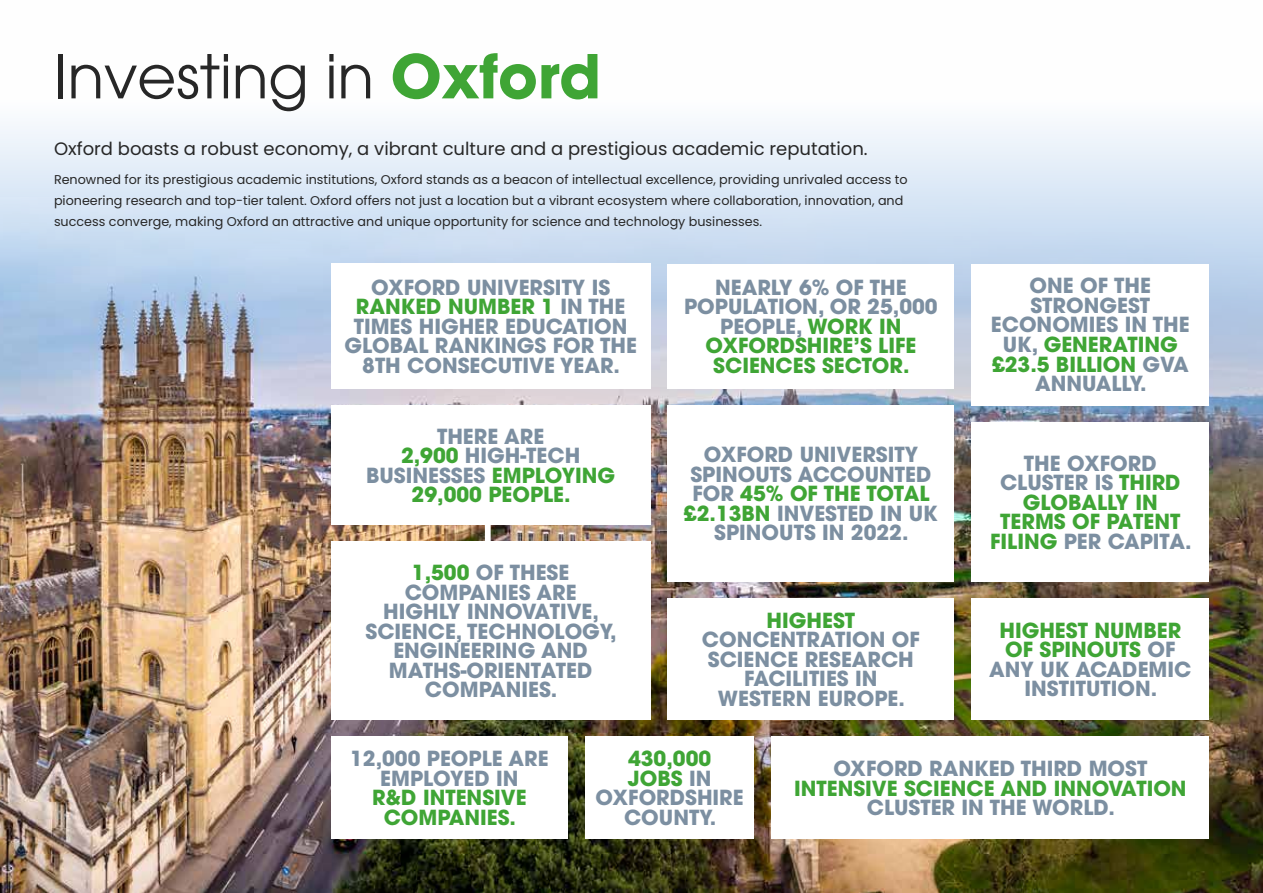
<style>
.page{position:relative;width:1263px;height:893px;background:#fff}
.page>*{position:absolute;margin:0;border:0;box-sizing:border-box;transform-origin:0 0}
.t1{font:60px "ITC Avant Garde Pro";color:#272727}
.t2{font:700 20.7px/19.5px "Avant Garde";color:#7c8fa1;text-align:center}
.t3{font:700 20.7px/19.5px "Avant Garde";color:#3fa535;text-align:center}
.t4{font:18px "Poppins";color:#272727}
.t5{font:12.75px/21px "Poppins";color:#272727}
.s1{font-weight:700;color:#3fa535}
.s2{color:#3fa535}
.s3{color:#7c8fa1}
</style>
<div class="page">
<svg style="left:0;top:124px;width:1263px;height:74px;fill:#e6eff9"></svg>
<img style="left:0;top:198px;width:1263px;height:695px">
<div style="left:772px;top:737px;width:437px;height:102px;background:#fff"></div>
<div style="left:972px;top:598px;width:237px;height:122px;background:#fff"></div>
<div style="left:668px;top:405px;width:286px;height:177px;background:#fff"></div>
<div style="left:331px;top:405px;width:319px;height:120px;background:#fff"></div>
<div style="left:331px;top:542px;width:319px;height:178px;background:#fff"></div>
<div style="left:331px;top:737px;width:237px;height:102px;background:#fff"></div>
<div style="left:972px;top:422px;width:237px;height:160px;background:#fff"></div>
<div style="left:586px;top:737px;width:168px;height:102px;background:#fff"></div>
<div style="left:972px;top:264px;width:237px;height:141px;background:#fff"></div>
<div style="left:331px;top:264px;width:319px;height:125px;background:#fff"></div>
<div style="left:668px;top:264px;width:286px;height:125px;background:#fff"></div>
<div style="left:668px;top:598px;width:286px;height:122px;background:#fff"></div>
<div style="left:485px;top:509px;width:6px;height:42px;background:#fff"></div>
<h1 class="t1" style="left:54px;top:39px;width:548px">Investing in <span class="s1">Oxford</span></h1>
<p class="t4" style="left:54px;top:138px;width:815px">Oxford boasts a robust economy, a vibrant culture and a prestigious academic reputation.</p>
<p class="t5" style="left:54px;top:170px;width:855px">Renowned for its prestigious academic institutions, Oxford stands as a beacon of intellectual excellence, providing unrivaled access to pioneering research and top-tier talent. Oxford offers not just a location but a vibrant ecosystem where collaboration, innovation, and success converge, making Oxford an attractive and unique opportunity for science and technology businesses.</p>
<p class="t2" style="left:344px;top:277px;width:294px">OXFORD UNIVERSITY IS<br><span class="s2">RANKED NUMBER 1</span> IN THE<br>TIMES HIGHER EDUCATION<br>GLOBAL RANKINGS FOR THE<br>8TH CONSECUTIVE YEAR.</p>
<p class="t2" style="left:684px;top:277px;width:255px">NEARLY 6% OF THE<br>POPULATION, OR 25,000<br>PEOPLE, <span class="s2">WORK IN<br>OXFORDSHIRE’S LIFE<br>SCIENCES SECTOR.</span></p>
<p class="t2" style="left:366px;top:426px;width:251px">THERE ARE<br><span class="s2">2,900</span> HIGH-TECH<br>BUSINESSES <span class="s2">EMPLOYING<br>29,000 PEOPLE.</span></p>
<p class="t2" style="left:366px;top:563px;width:253px"><span class="s2">1,500</span> OF THESE<br>COMPANIES ARE<br>HIGHLY INNOVATIVE,<br>SCIENCE, TECHNOLOGY,<br>ENGINEERING AND<br>MATHS-ORIENTATED<br>COMPANIES.</p>
<p class="t2" style="left:684px;top:445px;width:255px">OXFORD UNIVERSITY<br>SPINOUTS ACCOUNTED<br>FOR <span class="s2">45% OF THE TOTAL £2.13BN</span> INVESTED IN UK<br>SPINOUTS IN 2022.</p>
<p class="t3" style="left:767px;top:610px;width:90px">HIGHEST</p>
<p class="t2" style="left:702px;top:630px;width:219px">CONCENTRATION OF<br>SCIENCE RESEARCH<br>FACILITIES IN<br>WESTERN EUROPE.</p>
<p class="t2" style="left:991px;top:276px;width:200px">ONE OF THE<br>STRONGEST<br>ECONOMIES IN THE<br>UK, <span class="s2">GENERATING £23.5 BILLION</span> GVA<br>ANNUALLY.</p>
<p class="t3" style="left:990px;top:453px;width:203px"><span class="s3">THE OXFORD<br>CLUSTER IS</span> THIRD<br>GLOBALLY IN<br>TERMS OF PATENT<br>FILING <span class="s3">PER CAPITA.</span></p>
<p class="t2" style="left:989px;top:620px;width:204px"><span class="s2">HIGHEST NUMBER<br>OF SPINOUTS</span> OF<br>ANY UK ACADEMIC<br>INSTITUTION.</p>
<p class="t2" style="left:350px;top:749px;width:200px">12,000 PEOPLE ARE<br>EMPLOYED IN</p>
<p class="t3" style="left:372px;top:788px;width:156px">R&amp;D INTENSIVE<br>COMPANIES.</p>
<p class="t2" style="left:596px;top:749px;width:150px"><span class="s2">430,000<br>JOBS</span> IN<br>OXFORDSHIRE<br>COUNTY.</p>
<p class="t2" style="left:833px;top:758px;width:315px">OXFORD RANKED THIRD MOST</p>
<p class="t3" style="left:794px;top:778px;width:394px">INTENSIVE SCIENCE AND INNOVATION</p>
<p class="t2" style="left:867px;top:798px;width:250px">CLUSTER IN THE WORLD.</p>
</div>
